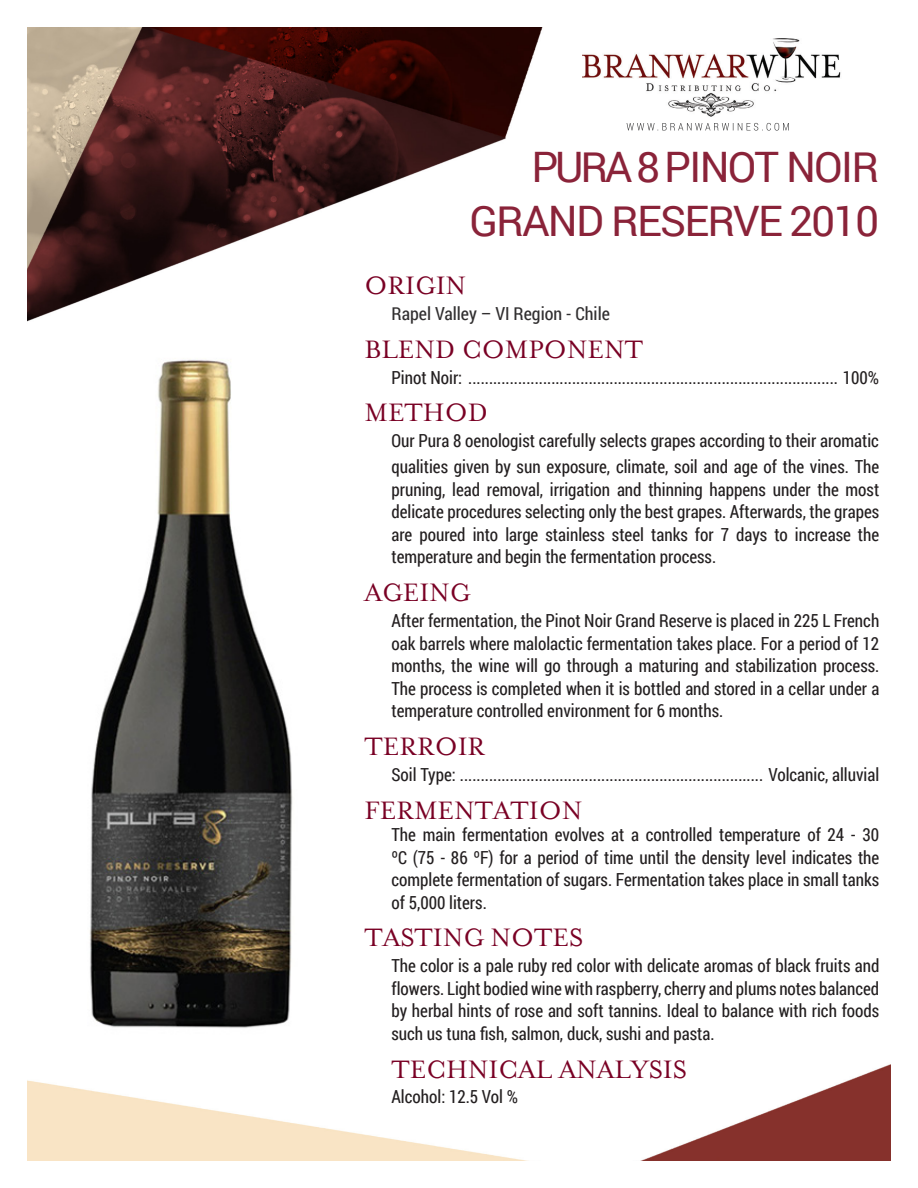
<style>
.page{position:relative;width:918px;height:1188px;background:#fff}
.page>*{position:absolute;margin:0;border:0;box-sizing:border-box;transform-origin:0 0}
.t1{font:42px/54px "Roboto";letter-spacing:-.04em;color:#8a2339;text-align:right}
.t2{font:28.5px "Mrs Eaves Roman";color:#790024}
.Paragraph_Text{font:18px/22.5px "Roboto Condensed";color:#231f20;text-align:justify;scale:.95 1}
.Tab_Style{font:18px "Roboto Condensed";color:#231f20;scale:.95 1}
.t3{font:18px "Roboto Condensed";color:#312f30}
</style>
<div class="page">
<img style="left:27px;top:27px;width:864px;height:1134px">
<img style="left:583px;top:39px;width:258px;height:80px">
<svg style="left:627px;top:123px;width:162px;height:8px"></svg>
<img style="left:81px;top:324px;width:217px;height:755px">
<p class="t1" style="left:469px;top:139px;width:411px">PURA 8 PINOT NOIR<br>GRAND RESERVE 2010</p>
<p class="t2" style="left:364px;top:270px;width:103px">ORIGIN</p>
<p class="t3" style="left:392px;top:301px;width:220px">Rapel Valley – VI Region - Chile</p>
<p class="t2" style="left:364px;top:334px;width:280px">BLEND COMPONENT</p>
<p class="Paragraph_Text" style="left:392px;top:365px;width:515px">Pinot Noir: ......................................................................................... 100%</p>
<p class="t2" style="left:364px;top:397px;width:125px">METHOD</p>
<p class="Paragraph_Text" style="left:392px;top:429px;width:515px">Our Pura 8 oenologist carefully selects grapes according to their aromatic</p>
<p class="Paragraph_Text" style="left:392px;top:455px;width:515px">qualities given by sun exposure, climate, soil and age of the vines. The pruning, lead removal, irrigation and thinning happens under the most delicate procedures selecting only the best grapes. Afterwards, the grapes are poured into large stainless steel tanks for 7 days to increase the temperature and begin the fermentation process.</p>
<p class="t2" style="left:364px;top:577px;width:108px">AGEING</p>
<p class="Paragraph_Text" style="left:392px;top:609px;width:515px">After fermentation, the Pinot Noir Grand Reserve is placed in 225 L French oak barrels where malolactic fermentation takes place. For a period of 12 months, the wine will go through a maturing and stabilization process.<br>The process is completed when it is bottled and stored in a cellar under a temperature controlled environment for 6 months.</p>
<p class="t2" style="left:364px;top:731px;width:122px">TERROIR</p>
<p class="Tab_Style" style="left:392px;top:762px;width:515px">Soil Type: ......................................................................... Volcanic, alluvial</p>
<p class="t2" style="left:364px;top:795px;width:219px">FERMENTATION</p>
<p class="Paragraph_Text" style="left:392px;top:823px;width:515px">The main fermentation evolves at a controlled temperature of 24 - 30 ºC (75 - 86 ºF) for a period of time until the density level indicates the complete fermentation of sugars. Fermentation takes place in small tanks of 5,000 liters.</p>
<p class="t2" style="left:364px;top:922px;width:220px">TASTING NOTES</p>
<p class="Paragraph_Text" style="left:392px;top:954px;width:515px">The color is a pale ruby red color with delicate aromas of black fruits and flowers. Light bodied wine with raspberry, cherry and plums notes balanced by herbal hints of rose and soft tannins. Ideal to balance with rich foods such us tuna fish, salmon, duck, sushi and pasta.</p>
<p class="t2" style="left:392px;top:1054px;width:297px">TECHNICAL ANALYSIS</p>
<p class="Paragraph_Text" style="left:392px;top:1084px;width:135px">Alcohol: 12.5 Vol %</p>
</div>
